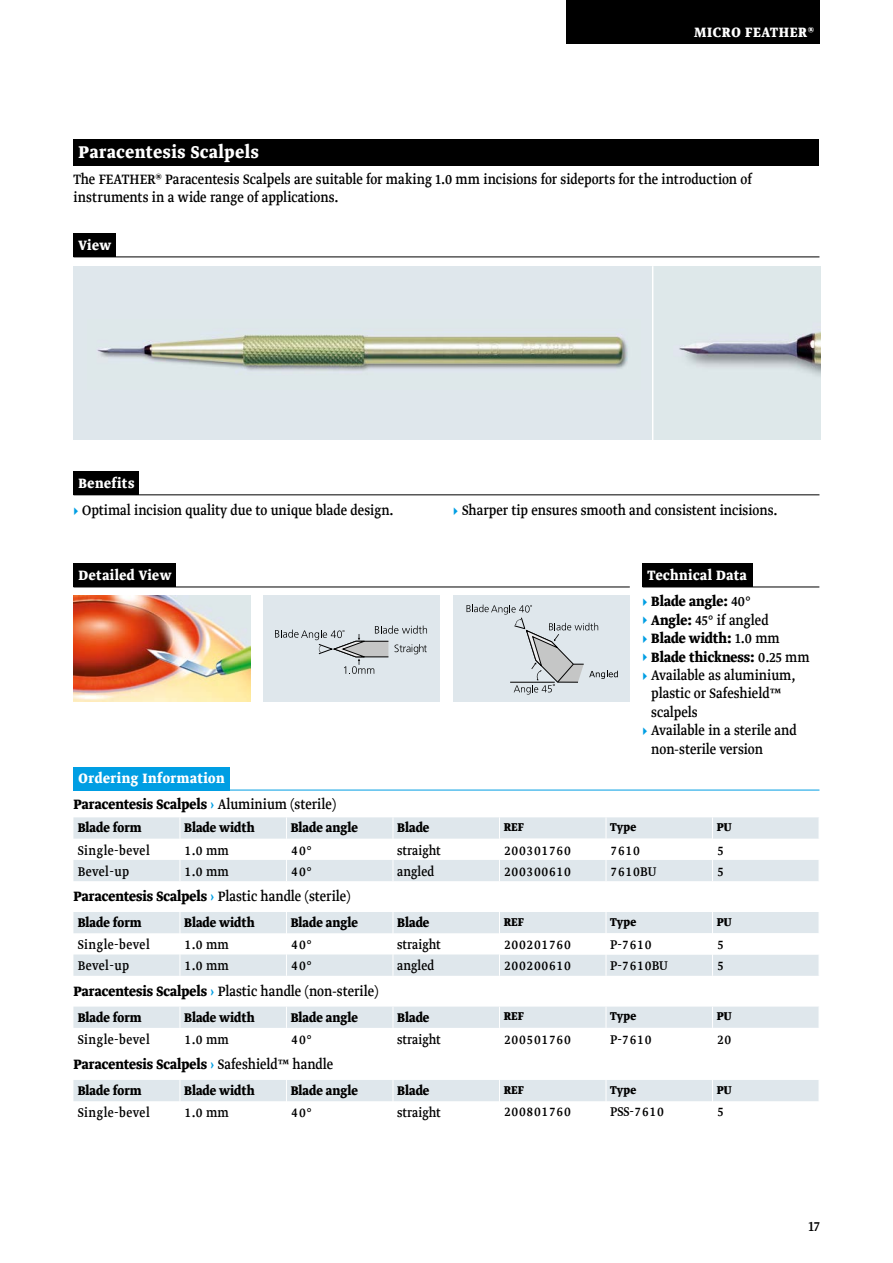
<style>
.page{position:relative;width:893px;height:1263px;background:#fff}
.page>*{position:absolute;margin:0;border:0;box-sizing:border-box;transform-origin:0 0}
.t1{font:700 20.25px "pfmmedical";letter-spacing:.03em;color:#fff}
.t2{font:16.2px/18.5px "pfmmedical";color:#000}
.t3{font:700 16.2px "pfmmedical";color:#000}
.t4{font:700 16.2px/26.4px "pfmmedical";letter-spacing:.03em;color:#fff;text-align:center}
.t5{font:15px "pfmmedical";color:#000}
.t6{font:700 15px "pfmmedical";color:#000}
.t7{font:15px "pfmmedical";letter-spacing:.03em;color:#000}
.t8{font:700 13.5px "pfmmedical";color:#000}
.s1{font-weight:700;color:#fff}
.s2{font-weight:700;color:#009ee3}
.s3{color:#009ee3}
.s4{font-weight:400}
.s5{font-weight:400;color:#009ee3}
.s6{color:#000}
.s7{font-weight:400;color:#000}
.s8{font-weight:700}
</style>
<div class="page">
<div style="left:566px;top:0;width:253px;height:44px;background:#000"></div>
<svg style="left:73px;top:817px;width:746px;height:64px;fill:#dfe7ec"></svg>
<svg style="left:180px;top:817px;width:1px;height:64px"></svg>
<svg style="left:393px;top:817px;width:1px;height:64px"></svg>
<svg style="left:499px;top:817px;width:214px;height:64px"></svg>
<svg style="left:286px;top:817px;width:1px;height:64px"></svg>
<div style="left:74px;top:139px;width:745px;height:26px;background:#000"></div>
<div style="left:74px;top:233px;width:42px;height:24px;background:#000"></div>
<div style="left:74px;top:767px;width:156px;height:23px;background:#009ee3"></div>
<div style="left:642px;top:563px;width:111px;height:24px;background:#000"></div>
<img style="left:74px;top:596px;width:176px;height:106px">
<div style="left:74px;top:266px;width:745px;height:174px;background:#dfe7ec"></div>
<img style="left:97px;top:334px;width:531px;height:37px">
<div style="left:266px;top:595px;width:174px;height:107px;background:#dfe7ec"></div>
<svg style="left:275px;top:625px;width:152px;height:49px"></svg>
<div style="left:453px;top:595px;width:177px;height:107px;background:#dfe7ec"></div>
<svg style="left:466px;top:604px;width:152px;height:90px"></svg>
<svg style="left:73px;top:912px;width:426px;height:64px;fill:#dfe7ec"></svg>
<svg style="left:180px;top:912px;width:1px;height:64px"></svg>
<svg style="left:393px;top:912px;width:1px;height:64px"></svg>
<svg style="left:500px;top:912px;width:319px;height:64px"></svg>
<svg style="left:286px;top:912px;width:1px;height:64px"></svg>
<div style="left:73px;top:1006px;width:746px;height:22px;background:#dfe7ec"></div>
<div style="left:73px;top:1080px;width:746px;height:21px;background:#dfe7ec"></div>
<hr style="left:74px;top:790px;width:745px;height:1px;background:#009ee3">
<hr style="left:74px;top:257px;width:745px;height:1px;background:#000">
<hr style="left:74px;top:587px;width:556px;height:1px;background:#000">
<hr style="left:642px;top:587px;width:177px;height:1px;background:#000">
<div style="left:74px;top:563px;width:102px;height:24px;background:#000"></div>
<div style="left:74px;top:471px;width:65px;height:24px;background:#000"></div>
<hr style="left:74px;top:494px;width:745px;height:1px;background:#000">
<img style="left:653px;top:266px;width:167px;height:174px">
<hr style="left:652px;top:266px;width:1px;height:217px;background:#fff">
<p class="t1" style="left:79px;top:139px;width:182px">Paracentesis Scalpels</p>
<p class="t4" style="left:694px;top:19px;width:122px">MICRO FEATHER®</p>
<p class="t2" style="left:74px;top:170px;width:680px">The FEATHER® Paracentesis Scalpels are suitable for making 1.0 mm incisions for sideports for the introduction of instruments in a wide range of applications.</p>
<p class="t4" style="left:79px;top:232px;width:34px">View</p>
<p class="t2" style="left:74px;top:470px;width:322px;line-height:26.5px;text-indent:5px"><span class="s1">Benefits<br></span><span class="s2">▸</span> Optimal incision quality due to unique blade design.</p>
<p class="t4" style="left:79px;top:562px;width:94px">Detailed View</p>
<p class="t4" style="left:79px;top:765px;width:148px">Ordering Information</p>
<p class="t3" style="left:74px;top:793px;width:264px">Paracentesis Scalpels <span class="s3">›</span> <span class="s4">Aluminium (sterile)</span></p>
<p class="t2" style="left:453px;top:501px;width:326px"><span class="s2">▸</span> Sharper tip ensures smooth and consistent incisions.</p>
<p class="t4" style="left:643px;top:562px;width:110px">Technical Data <span class="s5">▸</span> <span class="s6">Blade angle:</span> <span class="s7">40°</span></p>
<p class="t2" style="left:643px;top:611px;width:128px"><span class="s3">▸</span> <span class="s8">Angle:</span> 45° if angled</p>
<p class="t3" style="left:643px;top:628px;width:139px"><span class="s3">▸</span> Blade width: <span class="s4">1.0 mm</span></p>
<p class="t3" style="left:643px;top:646px;width:168px"><span class="s5">▸</span> Blade thickness: <span class="s4">0.25 mm</span></p>
<p class="t2" style="left:643px;top:666px;width:154px"><span class="s2">▸</span> Available as aluminium,</p>
<p class="t2" style="left:651px;top:685px;width:131px">plastic or Safeshield™</p>
<p class="t2" style="left:651px;top:703px;width:48px">scalpels</p>
<p class="t2" style="left:643px;top:722px;width:156px"><span class="s2">▸</span> Available in a sterile and</p>
<p class="t2" style="left:651px;top:740px;width:113px">non-sterile version</p>
<p class="t6" style="left:78px;top:818px;width:66px">Blade form</p>
<p class="t6" style="left:184px;top:818px;width:72px">Blade width</p>
<p class="t6" style="left:291px;top:818px;width:69px">Blade angle</p>
<p class="t6" style="left:397px;top:818px;width:34px">Blade</p>
<p class="t8" style="left:504px;top:818px;width:22px">REF</p>
<p class="t8" style="left:610px;top:818px;width:27px">Type</p>
<p class="t8" style="left:717px;top:818px;width:16px">PU</p>
<p class="t7" style="left:78px;top:841px;width:74px">Single-bevel</p>
<p class="t5" style="left:184px;top:841px;width:46px">1.0 mm</p>
<p class="t5" style="left:291px;top:841px;width:23px">40°</p>
<p class="t5" style="left:397px;top:841px;width:45px">straight</p>
<p class="t5" style="left:504px;top:841px;width:69px">200301760</p>
<p class="t5" style="left:610px;top:841px;width:31px">7610</p>
<p class="t5" style="left:717px;top:841px;width:9px">5</p>
<p class="t5" style="left:78px;top:862px;width:53px">Bevel-up</p>
<p class="t5" style="left:184px;top:862px;width:46px">1.0 mm</p>
<p class="t5" style="left:291px;top:862px;width:23px">40°</p>
<p class="t5" style="left:397px;top:862px;width:38px">angled</p>
<p class="t5" style="left:504px;top:862px;width:69px">200300610</p>
<p class="t5" style="left:610px;top:862px;width:48px">7610BU</p>
<p class="t5" style="left:717px;top:862px;width:9px">5</p>
<p class="t2" style="left:74px;top:887px;width:279px"><span class="s8">Paracentesis Scalpels</span> <span class="s2">›</span> Plastic handle (sterile)</p>
<p class="t6" style="left:78px;top:912px;width:66px">Blade form</p>
<p class="t6" style="left:184px;top:912px;width:72px">Blade width</p>
<p class="t6" style="left:291px;top:912px;width:69px">Blade angle</p>
<p class="t6" style="left:397px;top:912px;width:34px">Blade</p>
<p class="t8" style="left:504px;top:913px;width:22px">REF</p>
<p class="t8" style="left:610px;top:913px;width:27px">Type</p>
<p class="t8" style="left:717px;top:913px;width:16px">PU</p>
<p class="t7" style="left:78px;top:935px;width:74px">Single-bevel</p>
<p class="t5" style="left:184px;top:935px;width:46px">1.0 mm</p>
<p class="t5" style="left:291px;top:935px;width:23px">40°</p>
<p class="t5" style="left:397px;top:935px;width:45px">straight</p>
<p class="t5" style="left:504px;top:935px;width:69px">200201760</p>
<p class="t5" style="left:610px;top:935px;width:43px">P-7610</p>
<p class="t5" style="left:717px;top:935px;width:9px">5</p>
<p class="t5" style="left:78px;top:957px;width:53px">Bevel-up</p>
<p class="t5" style="left:184px;top:957px;width:46px">1.0 mm</p>
<p class="t5" style="left:291px;top:957px;width:23px">40°</p>
<p class="t5" style="left:397px;top:957px;width:38px">angled</p>
<p class="t5" style="left:504px;top:957px;width:69px">200200610</p>
<p class="t5" style="left:610px;top:957px;width:59px">P-7610BU</p>
<p class="t5" style="left:717px;top:957px;width:9px">5</p>
<p class="t2" style="left:74px;top:982px;width:306px"><span class="s8">Paracentesis Scalpels</span> <span class="s2">›</span> Plastic handle (non-sterile)</p>
<p class="t6" style="left:78px;top:1007px;width:66px">Blade form</p>
<p class="t6" style="left:184px;top:1007px;width:72px">Blade width</p>
<p class="t6" style="left:291px;top:1007px;width:69px">Blade angle</p>
<p class="t6" style="left:397px;top:1007px;width:34px">Blade</p>
<p class="t8" style="left:504px;top:1007px;width:22px">REF</p>
<p class="t8" style="left:610px;top:1007px;width:27px">Type</p>
<p class="t8" style="left:717px;top:1007px;width:16px">PU</p>
<p class="t7" style="left:78px;top:1030px;width:74px">Single-bevel</p>
<p class="t5" style="left:184px;top:1030px;width:46px">1.0 mm</p>
<p class="t5" style="left:291px;top:1030px;width:23px">40°</p>
<p class="t5" style="left:397px;top:1030px;width:45px">straight</p>
<p class="t5" style="left:504px;top:1030px;width:69px">200501760</p>
<p class="t5" style="left:610px;top:1030px;width:43px">P-7610</p>
<p class="t5" style="left:717px;top:1030px;width:16px">20</p>
<p class="t3" style="left:74px;top:1053px;width:261px">Paracentesis Scalpels <span class="s3">›</span> <span class="s4">Safeshield™ handle</span></p>
<p class="t6" style="left:78px;top:1080px;width:66px">Blade form</p>
<p class="t6" style="left:184px;top:1080px;width:72px">Blade width</p>
<p class="t6" style="left:291px;top:1080px;width:69px">Blade angle</p>
<p class="t6" style="left:397px;top:1080px;width:34px">Blade</p>
<p class="t8" style="left:504px;top:1081px;width:22px">REF</p>
<p class="t8" style="left:610px;top:1081px;width:27px">Type</p>
<p class="t8" style="left:717px;top:1081px;width:16px">PU</p>
<p class="t7" style="left:78px;top:1103px;width:74px">Single-bevel</p>
<p class="t5" style="left:184px;top:1103px;width:46px">1.0 mm</p>
<p class="t5" style="left:291px;top:1103px;width:23px">40°</p>
<p class="t5" style="left:397px;top:1103px;width:45px">straight</p>
<p class="t5" style="left:504px;top:1102px;width:69px">200801760</p>
<p class="t5" style="left:610px;top:1102px;width:55px">PSS-7610</p>
<p class="t5" style="left:717px;top:1102px;width:9px">5</p>
<p class="t2" style="left:808px;top:1218px;width:12px">17</p>
</div>
